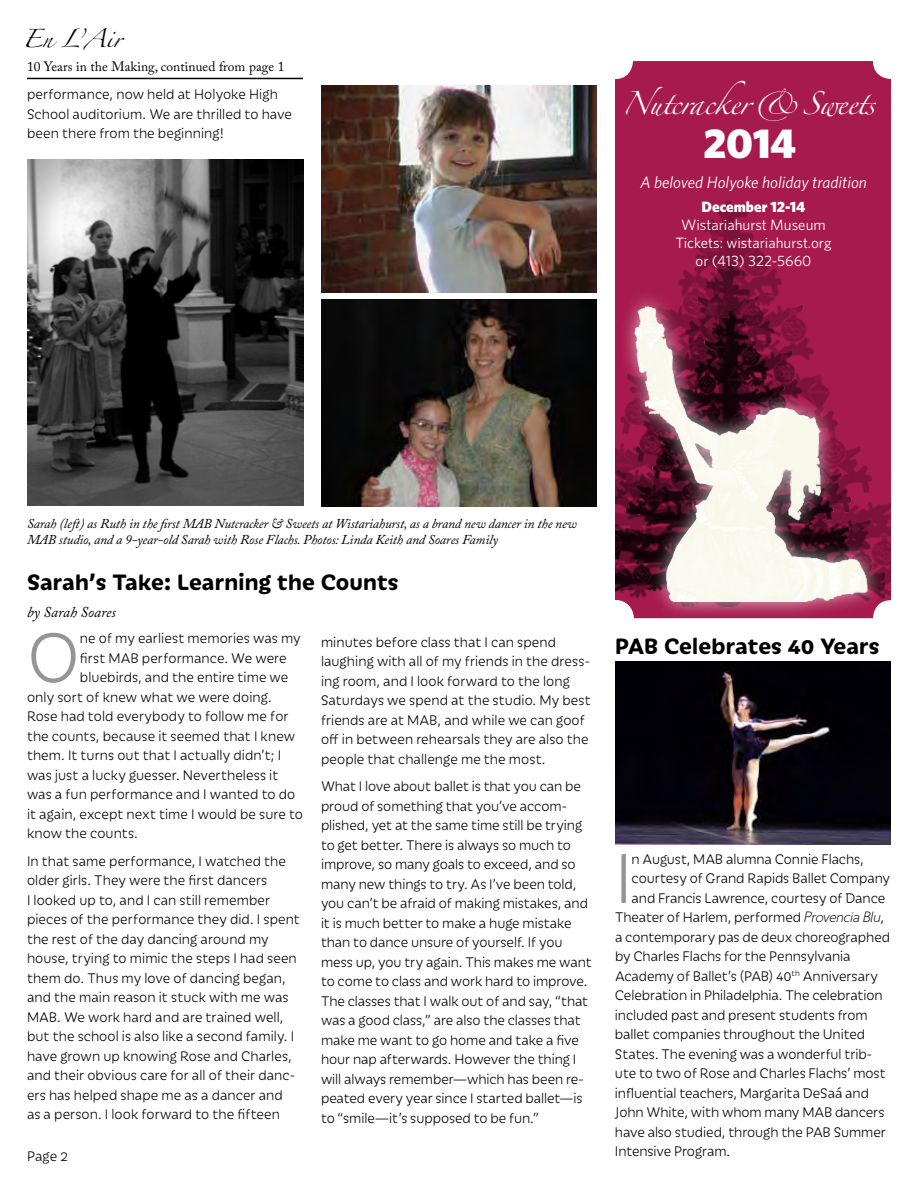
<style>
.page{position:relative;width:918px;height:1188px;background:#fff}
.page>*{position:absolute;margin:0;border:0;box-sizing:border-box;transform-origin:0 0}
.t1{font:300 75.6px "Iskra";color:#939598}
.t2{font:900 42px "Whitney HTF";color:#fff}
.t3{font:700 24px "Iskra";letter-spacing:.01em;color:#000}
.t4{font:21px "Zapfino";letter-spacing:-.03em;color:#fff}
.t5{font:italic 16.5px "Whitney HTF";color:#fff}
.t6{font:16.5px "Zapfino";color:#000}
.t7{font:300 15px/19.5px "Iskra";color:#000}
.t8{font:15px/18px "Whitney HTF";color:#fff;text-align:center}
.t9{font:italic 15px "Adobe Caslon Pro";letter-spacing:.005em;color:#000}
.t10{font:900 15px "Whitney HTF";color:#fff}
.t11{font:italic 13.5px/16.2px "Adobe Caslon Pro";letter-spacing:-.01em;color:#000}
.t12{font:13.5px "Adobe Caslon Pro";letter-spacing:.005em;color:#000}
.s1{font-family:"CC Art Sans";font-style:italic}
</style>
<div class="page">
<hr style="left:27px;top:78px;width:276px;height:1px;background:#000">
<img style="left:27px;top:159px;width:277px;height:346px">
<img style="left:321px;top:86px;width:276px;height:207px">
<img style="left:321px;top:299px;width:276px;height:207px">
<img style="left:615px;top:661px;width:275px;height:184px">
<div style="left:615px;top:61px;width:276px;height:557px;background:#a71a4d;border-radius:18px"></div>
<img style="left:692px;top:201px;width:199px;height:412px">
<img style="left:678px;top:262px;width:207px;height:28px">
<div style="left:618px;top:290px;width:267px;height:330px;background:#fff;opacity:.75"></div>
<img style="left:627px;top:302px;width:246px;height:300px">
<div style="left:598px;top:600px;width:36px;height:36px;background:#fff;border-radius:50%"></div>
<p class="t6" style="left:22px;top:32px;width:100px">En L’Air</p>
<p class="t12" style="left:27px;top:58px;width:259px">10 Years in the Making, continued from page 1</p>
<p class="t7" style="left:27px;top:84px;width:266px">performance, now held at Holyoke High<br>School auditorium. We are thrilled to have been there from the beginning!</p>
<h3 class="t4" style="left:622px;top:94px;width:255px">Nutcracker &amp; Sweets</h3>
<h2 class="t2" style="left:703px;top:118px;width:95px">2014</h2>
<p class="t5" style="left:640px;top:172px;width:229px">A beloved Holyoke holiday tradition</p>
<p class="t10" style="left:701px;top:198px;width:106px">December 12-14</p>
<p class="t8" style="left:675px;top:216px;width:158px">Wistariahurst Museum<br>Tickets: wistariahurst.org or (413) 322-5660</p>
<p class="t11" style="left:27px;top:515px;width:551px">Sarah (left) as Ruth in the first MAB Nutcracker &amp; Sweets at Wistariahurst, as a brand new dancer in the new<br>MAB studio, and a 9-year-old Sarah with Rose Flachs. Photos: Linda Keith and Soares Family</p>
<h3 class="t3" style="left:27px;top:565px;width:373px">Sarah’s Take: Learning the Counts</h3>
<p class="t9" style="left:27px;top:603px;width:90px">by Sarah Soares</p>
<h1 class="t1" style="left:27px;top:608px;width:54px">O</h1>
<p class="t7" style="left:80px;top:628px;width:222px">ne of my earliest memories was my</p>
<p class="t7" style="left:80px;top:647px;width:208px">first MAB performance. We were</p>
<p class="t7" style="left:80px;top:667px;width:210px">bluebirds, and the entire time we</p>
<p class="t7" style="left:27px;top:686px;width:246px">only sort of knew what we were doing.</p>
<p class="t7" style="left:27px;top:706px;width:263px">Rose had told everybody to follow me for</p>
<p class="t7" style="left:27px;top:725px;width:270px">the counts, because it seemed that I knew</p>
<p class="t7" style="left:27px;top:745px;width:256px">them. It turns out that I actually didn’t; I</p>
<p class="t7" style="left:27px;top:764px;width:253px">was just a lucky guesser. Nevertheless it</p>
<p class="t7" style="left:27px;top:784px;width:270px">was a fun performance and I wanted to do</p>
<p class="t7" style="left:27px;top:803px;width:277px">it again, except next time I would be sure to</p>
<p class="t7" style="left:27px;top:823px;width:112px">know the counts.</p>
<p class="t7" style="left:27px;top:851px;width:274px">In that same performance, I watched the older girls. They were the first dancers<br>I looked up to, and I can still remember pieces of the performance they did. I spent the rest of the day dancing around my house, trying to mimic the steps I had seen them do. Thus my love of dancing began, and the main reason it stuck with me was MAB. We work hard and are trained well, but the school is also like a second family. I have grown up knowing Rose and Charles, and their obvious care for all of their danc&shy;ers has helped shape me as a dancer and as a person. I look forward to the fifteen</p>
<p class="t7" style="left:27px;top:1146px;width:42px">Page 2</p>
<p class="t7" style="left:321px;top:631px;width:271px">minutes before class that I can spend laughing with all of my friends in the dress&shy;ing room, and I look forward to the long Saturdays we spend at the studio. My best friends are at MAB, and while we can goof off in between rehearsals they are also the people that challenge me the most.</p>
<p class="t7" style="left:321px;top:776px;width:272px">What I love about ballet is that you can be proud of something that you’ve accom&shy;plished, yet at the same time still be trying to get better. There is always so much to improve, so many goals to exceed, and so many new things to try. As I’ve been told, you can’t be afraid of making mistakes, and it is much better to make a huge mistake than to dance unsure of yourself. If you mess up, you try again. This makes me want to come to class and work hard to improve.<br>The classes that I walk out of and say, “that was a good class,” are also the classes that make me want to go home and take a five hour nap afterwards. However the thing I will always remember—which has been re&shy;peated every year since I started ballet—is to “smile—it’s supposed to be fun.”</p>
<h3 class="t3" style="left:615px;top:629px;width:266px">PAB Celebrates 40 Years</h3>
<h1 class="t1" style="left:615px;top:829px;width:19px">I</h1>
<p class="t7" style="left:632px;top:849px;width:234px">n August, MAB alumna Connie Flachs,</p>
<p class="t7" style="left:632px;top:868px;width:260px">courtesy of Grand Rapids Ballet Company</p>
<p class="t7" style="left:632px;top:888px;width:255px">and Francis Lawrence, courtesy of Dance</p>
<p class="t7" style="left:615px;top:907px;width:271px">Theater of Harlem, performed <span class="s1">Provencia Blu</span>,</p>
<p class="t7" style="left:615px;top:927px;width:277px">a contemporary pas de deux choreographed</p>
<p class="t7" style="left:615px;top:946px;width:237px">by Charles Flachs for the Pennsylvania</p>
<p class="t7" style="left:615px;top:966px;width:264px">Academy of Ballet’s (PAB) 40<sup>th</sup> Anniversary</p>
<p class="t7" style="left:615px;top:985px;width:269px">Celebration in Philadelphia. The celebration</p>
<p class="t7" style="left:615px;top:1005px;width:254px">included past and present students from</p>
<p class="t7" style="left:615px;top:1024px;width:252px">ballet companies throughout the United</p>
<p class="t7" style="left:615px;top:1044px;width:259px">States. The evening was a wonderful trib-</p>
<p class="t7" style="left:615px;top:1063px;width:272px">ute to two of Rose and Charles Flachs’ most</p>
<p class="t7" style="left:615px;top:1083px;width:256px">influential teachers, Margarita DeSaá and</p>
<p class="t7" style="left:615px;top:1102px;width:271px">John White, with whom many MAB dancers</p>
<p class="t7" style="left:615px;top:1122px;width:272px">have also studied, through the PAB Summer</p>
<p class="t7" style="left:615px;top:1141px;width:117px">Intensive Program.</p>
</div>
